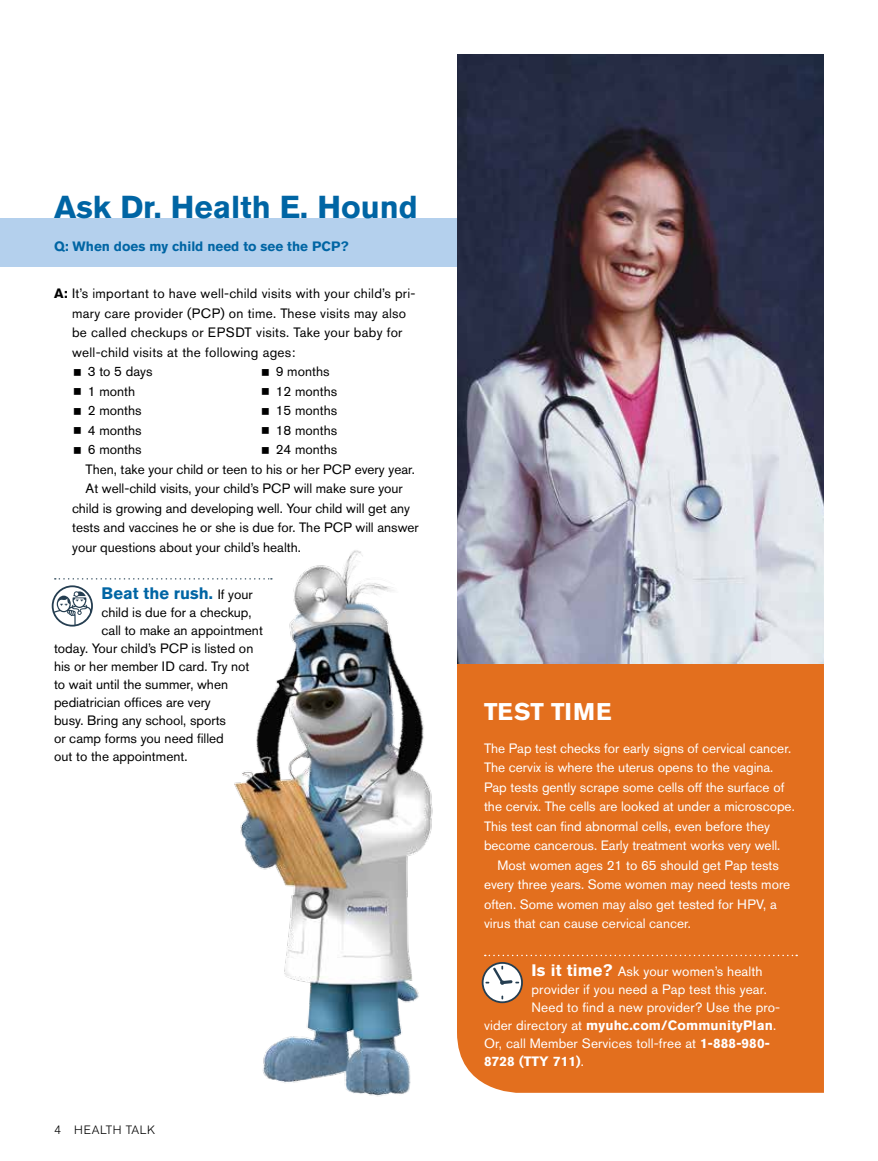
<style>
.page{position:relative;width:878px;height:1161px;background:#fff}
.page>*{position:absolute;margin:0;border:0;box-sizing:border-box;transform-origin:0 0}
.t1{font:700 31.5px "Akzidenz Grotesk BE";color:#0065a4}
.t2{font:700 24px "Akzidenz Grotesk BE";letter-spacing:.02em;color:#fff}
.t3{font:700 16.5px "Akzidenz Grotesk BE";color:#0065a4}
.t4{font:13.5px/19.5px "Akzidenz Grotesk BE";color:#fff}
.t5{font:13.5px "Akzidenz Grotesk BE";color:#000}
.t6{font:13.5px "Akzidenz Grotesk BE";letter-spacing:.02em;color:#000}
.t7{font:700 13.5px "Akzidenz Grotesk BE";letter-spacing:.01em;color:#fff}
.t8{font:700 13.5px "Akzidenz Grotesk BE";color:#0065a4}
.t9{font:300 12px "Akzidenz Grotesk BE";letter-spacing:.05em;color:#000}
.s1{font-weight:700}
.s2{font-weight:400;font-size:13.5px;color:#000}
.s3{font-weight:700;font-size:16.5px}
.s4{font-weight:400}
</style>
<div class="page">
<div style="left:0;top:218px;width:504px;height:49px;background:#b4d0ed"></div>
<div style="left:504px;top:663px;width:320px;height:430px;background:#e36f1e"></div>
<img style="left:457px;top:54px;width:367px;height:609px">
<svg style="left:504px;top:955px;width:293px;height:1px"></svg>
<svg style="left:504px;top:962px;width:19px;height:41px"></svg>
<img style="left:234px;top:544px;width:270px;height:553px">
<svg style="left:52px;top:578px;width:220px;height:49px"></svg>
<h1 class="t1" style="left:54px;top:189px;width:365px">Ask Dr. Health E. Hound</h1>
<p class="t8" style="left:54px;top:239px;width:296px">Q: When does my child need to see the PCP?</p>
<p class="t6" style="left:54px;top:286px;width:363px"><span class="s1">A:</span> It’s important to have well-child visits with your child’s pri-</p>
<p class="t6" style="left:72px;top:305px;width:335px">mary care provider (PCP) on time. These visits may also</p>
<p class="t6" style="left:72px;top:325px;width:332px">be called checkups or EPSDT visits. Take your baby for</p>
<p class="t6" style="left:72px;top:344px;width:225px">well-child visits at the following ages:</p>
<p class="t5" style="left:88px;top:364px;width:66px">3 to 5 days</p>
<p class="t5" style="left:88px;top:383px;width:49px">1 month</p>
<p class="t5" style="left:88px;top:403px;width:55px">2 months</p>
<p class="t5" style="left:88px;top:422px;width:55px">4 months</p>
<p class="t5" style="left:88px;top:442px;width:55px">6 months</p>
<p class="t5" style="left:276px;top:364px;width:55px">9 months</p>
<p class="t5" style="left:276px;top:383px;width:63px">12 months</p>
<p class="t5" style="left:276px;top:403px;width:63px">15 months</p>
<p class="t5" style="left:276px;top:422px;width:63px">18 months</p>
<p class="t5" style="left:276px;top:442px;width:63px">24 months</p>
<p class="t5" style="left:86px;top:461px;width:331px">Then, take your child or teen to his or her PCP every year.</p>
<p class="t5" style="left:86px;top:481px;width:319px">At well-child visits, your child’s PCP will make sure your</p>
<p class="t5" style="left:72px;top:500px;width:339px">child is growing and developing well. Your child will get any</p>
<p class="t5" style="left:72px;top:520px;width:348px">tests and vaccines he or she is due for. The PCP will answer</p>
<p class="t5" style="left:72px;top:539px;width:230px">your questions about your child’s health.</p>
<p class="t3" style="left:102px;top:584px;width:153px">Beat the rush. <span class="s2">If your</span></p>
<p class="t5" style="left:102px;top:604px;width:152px">child is due for a checkup,</p>
<p class="t5" style="left:102px;top:622px;width:163px">call to make an appointment</p>
<p class="t5" style="left:54px;top:640px;width:201px">today. Your child’s PCP is listed on</p>
<p class="t5" style="left:54px;top:658px;width:197px">his or her member ID card. Try not</p>
<p class="t5" style="left:54px;top:676px;width:176px">to wait until the summer, when</p>
<p class="t5" style="left:54px;top:694px;width:158px">pediatrician offices are very</p>
<p class="t5" style="left:54px;top:712px;width:174px">busy. Bring any school, sports</p>
<p class="t5" style="left:54px;top:730px;width:171px">or camp forms you need filled</p>
<p class="t5" style="left:54px;top:748px;width:135px">out to the appointment.</p>
<p class="t9" style="left:54px;top:1123px;width:103px">4 HEALTH TALK</p>
<h2 class="t2" style="left:484px;top:698px;width:129px">TEST TIME</h2>
<p class="t4" style="left:484px;top:738px;width:312px">The Pap test checks for early signs of cervical cancer.<br>The cervix is where the uterus opens to the vagina.<br>Pap tests gently scrape some cells off the surface of the cervix. The cells are looked at under a microscope.<br>This test can find abnormal cells, even before they become cancerous. Early treatment works very well.</p>
<p class="t4" style="left:484px;top:855px;width:308px;text-indent:14px">Most women ages 21 to 65 should get Pap tests every three years. Some women may need tests more often. Some women may also get tested for HPV, a virus that can cause cervical cancer.</p>
<p class="t4" style="left:531px;top:961px;width:232px"><span class="s3">Is it time?</span> Ask your women’s health</p>
<p class="t4" style="left:531px;top:979px;width:237px">provider if you need a Pap test this year.</p>
<p class="t4" style="left:531px;top:997px;width:250px">Need to find a new provider? Use the pro-</p>
<p class="t7" style="left:484px;top:1017px;width:294px"><span class="s4">vider directory at</span> myuhc.com/CommunityPlan<span class="s4">.</span></p>
<p class="t4" style="left:484px;top:1033px;width:287px">Or, call Member Services toll-free at <span class="s1">1-888-980-</span></p>
<p class="t7" style="left:484px;top:1053px;width:102px">8728 (TTY 711)<span class="s4">.</span></p>
</div>
